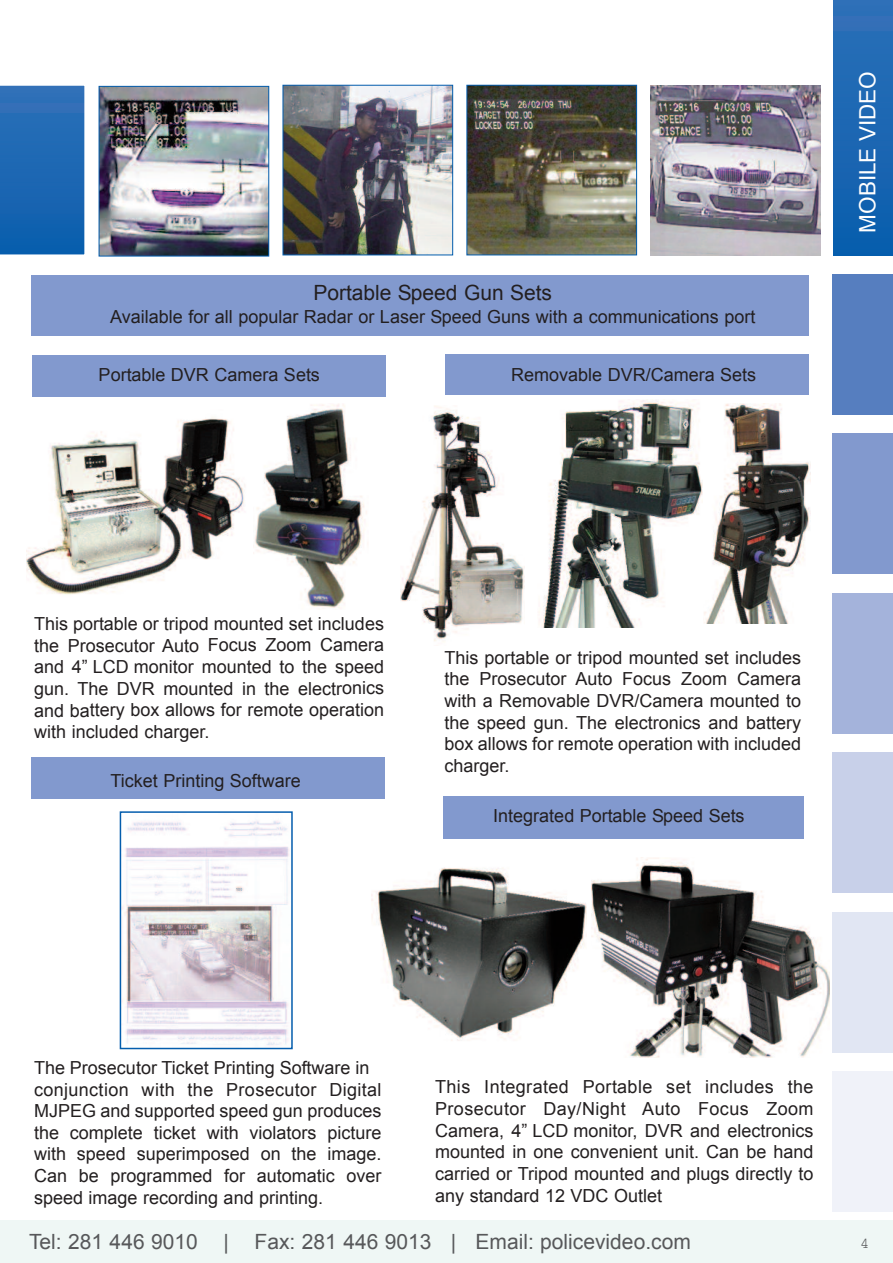
<style>
.page{position:relative;width:893px;height:1263px;background:#fff}
.page>*{position:absolute;margin:0;border:0;box-sizing:border-box;transform-origin:0 0}
.t1{font:22.5px "Arial";color:#fff}
.t2{font:21px "Arial";color:#57585a}
.t3{font:21px "Arial";color:#231f20}
.t4{font:18px/21.6px "Arial";color:#231f20;text-align:justify}
.t5{font:15px "Courier";color:#57585a}
</style>
<div class="page">
<div style="left:31px;top:757px;width:354px;height:41px;background:#8299ce"></div>
<div style="left:444px;top:796px;width:360px;height:43px;background:#8299ce"></div>
<div style="left:445px;top:354px;width:364px;height:40px;background:#8299ce"></div>
<div style="left:33px;top:355px;width:353px;height:42px;background:#8299ce"></div>
<div style="left:31px;top:275px;width:778px;height:61px;background:#8299ce"></div>
<div style="left:0;top:1220px;width:893px;height:43px;background:#eff7f5"></div>
<svg style="left:0;top:85px;width:85px;height:170px;background:#2069b3"></svg>
<div style="left:832px;top:1071px;width:61px;height:141px;background:#f0f2f9"></div>
<div style="left:832px;top:274px;width:61px;height:141px;background:#567ebf"></div>
<div style="left:832px;top:434px;width:61px;height:140px;background:#8299ce"></div>
<div style="left:832px;top:593px;width:61px;height:140px;background:#a4b3db"></div>
<div style="left:832px;top:753px;width:61px;height:140px;background:#c8d0e9"></div>
<div style="left:832px;top:912px;width:61px;height:140px;background:#e1e6f3"></div>
<div style="left:833px;top:0;width:60px;height:255px;background:linear-gradient(to bottom,#2f70b8,#085ead)"></div>
<img style="left:101px;top:88px;width:166px;height:166px">
<div style="left:99px;top:86px;width:170px;height:170px;border:1px solid #045dad"></div>
<img style="left:285px;top:87px;width:166px;height:166px">
<div style="left:283px;top:85px;width:170px;height:170px;border:1px solid #045dad"></div>
<img style="left:469px;top:87px;width:166px;height:166px">
<div style="left:467px;top:85px;width:170px;height:170px;border:1px solid #045dad"></div>
<img style="left:651px;top:85px;width:170px;height:170px">
<img style="left:255px;top:404px;width:112px;height:205px">
<img style="left:400px;top:406px;width:125px;height:236px">
<img style="left:26px;top:417px;width:220px;height:178px">
<img style="left:704px;top:404px;width:106px;height:219px">
<img style="left:538px;top:399px;width:165px;height:228px">
<img style="left:371px;top:867px;width:216px;height:174px">
<img style="left:123px;top:821px;width:166px;height:225px">
<div style="left:120px;top:811px;width:173px;height:238px;border:2px solid #045dad"></div>
<img style="left:591px;top:857px;width:238px;height:200px">
<p class="t3" style="left:314px;top:281px;width:240px">Portable Speed Gun Sets</p>
<p class="t4" style="left:110px;top:306px;width:647px">Available for all popular Radar or Laser Speed Guns with a communications port</p>
<p class="t4" style="left:99px;top:364px;width:223px">Portable DVR Camera Sets</p>
<p class="t4" style="left:511px;top:364px;width:246px">Removable DVR/Camera Sets</p>
<p class="t1" style="left:855px;top:233px;width:163px;rotate:-90deg">MOBILE VIDEO</p>
<p class="t4" style="left:34px;top:613px;width:352px">This portable or tripod mounted set includes the Prosecutor Auto Focus Zoom Camera and 4” LCD monitor mounted to the speed gun. The DVR mounted in the electronics and battery box allows for remote operation with included charger.</p>
<p class="t4" style="left:111px;top:770px;width:192px">Ticket Printing Software</p>
<p class="t4" style="left:444px;top:647px;width:358px">This portable or tripod mounted set includes the Prosecutor Auto Focus Zoom Camera with a Removable DVR/Camera mounted to the speed gun. The electronics and battery box allows for remote operation with included charger.</p>
<p class="t4" style="left:493px;top:805px;width:253px">Integrated Portable Speed Sets</p>
<p class="t4" style="left:34px;top:1057px;width:349px;text-align:left">The Prosecutor Ticket Printing Software in conjunction with the Prosecutor Digital MJPEG and supported speed gun produces the complete ticket with violators picture with speed superimposed on the image.<br>Can be programmed for automatic over speed image recording and printing.</p>
<p class="t4" style="left:435px;top:1076px;width:380px">This Integrated Portable set includes the Prosecutor Day/Night Auto Focus Zoom Camera, 4” LCD monitor, DVR and electronics mounted in one convenient unit. Can be hand carried or Tripod mounted and plugs directly to any standard 12 VDC Outlet</p>
<p class="t2" style="left:29px;top:1230px;width:663px">Tel: 281 446 9010 | Fax: 281 446 9013 | Email: policevideo.com</p>
<p class="t5" style="left:860px;top:1239px;width:10px">4</p>
</div>
